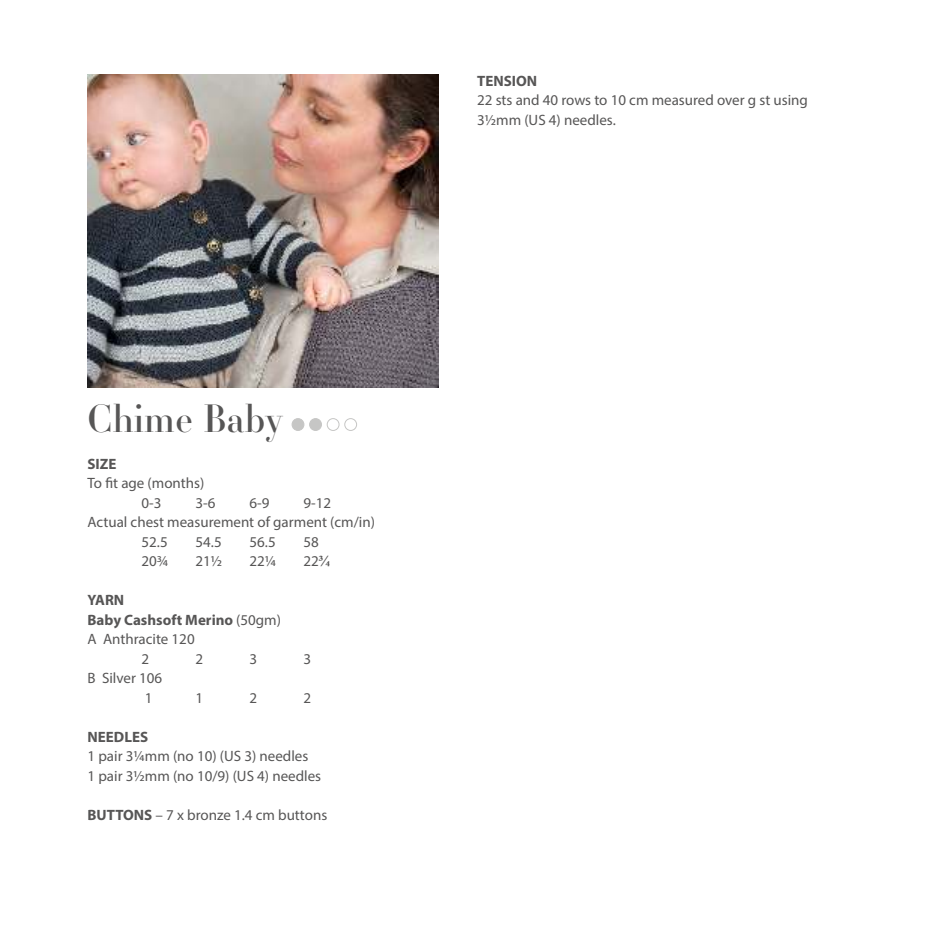
<style>
.page{position:relative;width:950px;height:949px;background:#fff}
.page>*{position:absolute;margin:0;border:0;box-sizing:border-box;transform-origin:0 0}
.t1{font:37.5px "Essonnes Headline";color:#575656}
.t2{font:15px/19.5px "Myriad Pro";color:#575656}
.t3{font:700 15px "Myriad Pro";color:#575656}
.s1{font-family:"Times New Roman";font-weight:700}
.s2{font-weight:400}
.s3{font-weight:700}
</style>
<div class="page">
<div style="left:292px;top:419px;width:12px;height:11px;background:#c6c6c5;border-radius:50%"></div>
<div style="left:292px;top:418px;width:12px;height:13px;border:1px solid #c6c6c5;border-radius:50%"></div>
<div style="left:310px;top:419px;width:11px;height:11px;background:#c6c6c5;border-radius:50%"></div>
<div style="left:309px;top:418px;width:13px;height:13px;border:1px solid #c6c6c5;border-radius:50%"></div>
<div style="left:327px;top:418px;width:12px;height:13px;border:1px solid #c6c6c5;border-radius:50%"></div>
<div style="left:344px;top:418px;width:13px;height:13px;border:1px solid #c6c6c5;border-radius:50%"></div>
<img style="left:88px;top:75px;width:351px;height:312px">
<p class="t3" style="left:477px;top:75px;width:62px">TENSION</p>
<p class="t2" style="left:477px;top:92px;width:332px">22 sts and 40 rows to 10 cm measured over g st using<br>3½mm (US 4) needles.</p>
<h1 class="t1" style="left:88px;top:404px;width:197px">Chime Baby</h1>
<p class="t3" style="left:88px;top:458px;width:31px">SIZE</p>
<p class="t2" style="left:142px;top:475px;width:64px;text-indent:-54px">To fit age (months)<br>0-3</p>
<p class="t2" style="left:196px;top:494px;width:21px">3-6</p>
<p class="t2" style="left:250px;top:494px;width:21px">6-9</p>
<p class="t2" style="left:304px;top:494px;width:29px">9-12</p>
<p class="t2" style="left:88px;top:514px;width:289px">Actual chest measurement of garment (cm/in)</p>
<p class="t2" style="left:142px;top:533px;width:28px">52.5</p>
<p class="t2" style="left:196px;top:533px;width:28px">54.5</p>
<p class="t2" style="left:250px;top:533px;width:28px">56.5</p>
<p class="t2" style="left:304px;top:533px;width:17px">58</p>
<p class="t2" style="left:142px;top:553px;width:28px">20¾</p>
<p class="t2" style="left:196px;top:553px;width:28px">21½</p>
<p class="t2" style="left:250px;top:553px;width:28px">22¼</p>
<p class="t2" style="left:304px;top:553px;width:28px">22<span class="s1">¾</span></p>
<p class="t3" style="left:88px;top:594px;width:38px">YARN</p>
<p class="t3" style="left:88px;top:614px;width:195px">Baby Cashsoft Merino <span class="s2">(50gm)</span></p>
<p class="t2" style="left:88px;top:631px;width:109px">A Anthracite 120</p>
<p class="t2" style="left:142px;top:650px;width:9px">2</p>
<p class="t2" style="left:196px;top:650px;width:9px">2</p>
<p class="t2" style="left:250px;top:650px;width:9px">3</p>
<p class="t2" style="left:304px;top:650px;width:9px">3</p>
<p class="t2" style="left:145px;top:670px;width:19px;text-indent:-57px">B Silver 106<br>1</p>
<p class="t2" style="left:196px;top:689px;width:9px">1</p>
<p class="t2" style="left:250px;top:689px;width:9px">2</p>
<p class="t2" style="left:304px;top:689px;width:9px">2</p>
<p class="t3" style="left:88px;top:731px;width:62px">NEEDLES</p>
<p class="t2" style="left:88px;top:748px;width:235px">1 pair 3¼mm (no 10) (US 3) needles<br>1 pair 3½mm (no 10/9) (US 4) needles</p>
<p class="t2" style="left:88px;top:806px;width:241px"><span class="s3">BUTTONS</span> – 7 x bronze 1.4 cm buttons</p>
</div>
